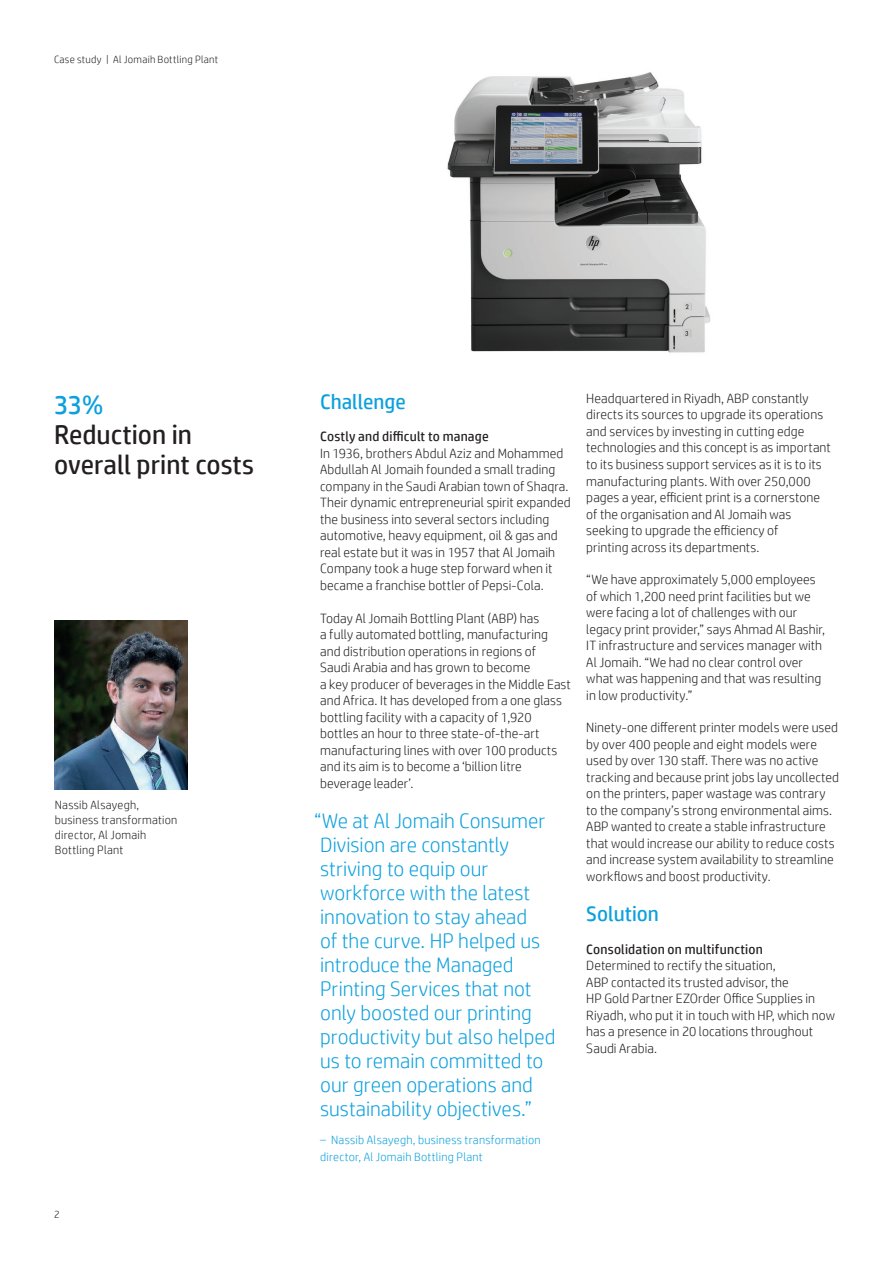
<style>
.page{position:relative;width:893px;height:1263px;background:#fff}
.page>*{position:absolute;margin:0;border:0;box-sizing:border-box;transform-origin:0 0}
.Graphic_text{font:27px/30px "HP Simplified";color:#231f20}
.Quote_14_16{font:300 21px/24px "HP Simplified";color:#0ca0dd}
.Subhead_14_16_bold_b{font:21px "HP Simplified";color:#0ca0dd}
.Body{font:300 13.5px/16.5px "HP Simplified";letter-spacing:.005em;color:#231f20}
.Body_header_bold{font:13.5px "HP Simplified";letter-spacing:.015em;color:#231f20}
.Quote_Attribution_8{font:300 12px/16.5px "HP Simplified";letter-spacing:.02em;color:#0ca0dd}
.Quote_Attribution_8-2{font:300 12px/15px "HP Simplified";letter-spacing:.02em;color:#231f20}
.Title_descriptor{font:300 10.5px "HP Simplified";letter-spacing:.025em;color:#231f20}
.Page_number_left{font:300 10.5px "HP Simplified";color:#231f20}
.s1{color:#0ca0dd}
</style>
<div class="page">
<img style="left:447px;top:72px;width:264px;height:281px">
<img style="left:54px;top:621px;width:133px;height:168px">
<p class="Title_descriptor" style="left:54px;top:53px;width:166px">Case study | Al Jomaih Bottling Plant</p>
<p class="Graphic_text" style="left:54px;top:389px;width:202px"><span class="s1">33%<br></span>Reduction in overall print costs</p>
<p class="Quote_Attribution_8-2" style="left:55px;top:797px;width:124px">Nassib Alsayegh, business transformation director, Al Jomaih<br>Bottling Plant</p>
<p class="Page_number_left" style="left:54px;top:1208px;width:7px">2</p>
<p class="Subhead_14_16_bold_b" style="left:320px;top:389px;width:87px">Challenge</p>
<p class="Body_header_bold" style="left:320px;top:429px;width:170px">Costly and difficult to manage</p>
<p class="Body" style="left:320px;top:445px;width:252px">In 1936, brothers Abdul Aziz and Mohammed Abdullah Al Jomaih founded a small trading company in the Saudi Arabian town of Shaqra.<br>Their dynamic entrepreneurial spirit expanded the business into several sectors including automotive, heavy equipment, oil &amp; gas and real estate but it was in 1957 that Al Jomaih Company took a huge step forward when it became a franchise bottler of Pepsi-Cola.</p>
<p class="Body" style="left:320px;top:609px;width:252px">Today Al Jomaih Bottling Plant (ABP) has<br>a fully automated bottling, manufacturing and distribution operations in regions of<br>Saudi Arabia and has grown to become<br>a key producer of beverages in the Middle East and Africa. It has developed from a one glass bottling facility with a capacity of 1,920 bottles an hour to three state-of-the-art manufacturing lines with over 100 products and its aim is to become a ‘billion litre beverage leader’.</p>
<p class="Quote_14_16" style="left:314px;top:808px;width:243px">“We at Al Jomaih Consumer<br>Division are constantly striving to equip our workforce with the latest innovation to stay ahead<br>of the curve. HP helped us introduce the Managed<br>Printing Services that not only boosted our printing productivity but also helped us to remain committed to our green operations and sustainability objectives.”</p>
<p class="Quote_Attribution_8" style="left:320px;top:1132px;width:222px">– Nassib Alsayegh, business transformation director, Al Jomaih Bottling Plant</p>
<p class="Body" style="left:586px;top:390px;width:246px">Headquartered in Riyadh, ABP constantly directs its sources to upgrade its operations and services by investing in cutting edge technologies and this concept is as important to its business support services as it is to its manufacturing plants. With over 250,000 pages a year, efficient print is a cornerstone of the organisation and Al Jomaih was seeking to upgrade the efficiency of<br>printing across its departments.</p>
<p class="Body" style="left:586px;top:571px;width:240px">“We have approximately 5,000 employees of which 1,200 need print facilities but we were facing a lot of challenges with our legacy print provider,” says Ahmad Al Bashir, IT infrastructure and services manager with Al Jomaih. “We had no clear control over what was happening and that was resulting in low productivity.”</p>
<p class="Body" style="left:586px;top:719px;width:254px">Ninety-one different printer models were used by over 400 people and eight models were used by over 130 staff. There was no active tracking and because print jobs lay uncollected on the printers, paper wastage was contrary to the company’s strong environmental aims.<br>ABP wanted to create a stable infrastructure that would increase our ability to reduce costs and increase system availability to streamline workflows and boost productivity.</p>
<p class="Subhead_14_16_bold_b" style="left:586px;top:902px;width:74px">Solution</p>
<p class="Body_header_bold" style="left:586px;top:941px;width:178px">Consolidation on multifunction</p>
<p class="Body" style="left:586px;top:957px;width:250px">Determined to rectify the situation,<br>ABP contacted its trusted advisor, the<br>HP Gold Partner EZOrder Office Supplies in Riyadh, who put it in touch with HP, which now has a presence in 20 locations throughout Saudi Arabia.</p>
</div>
